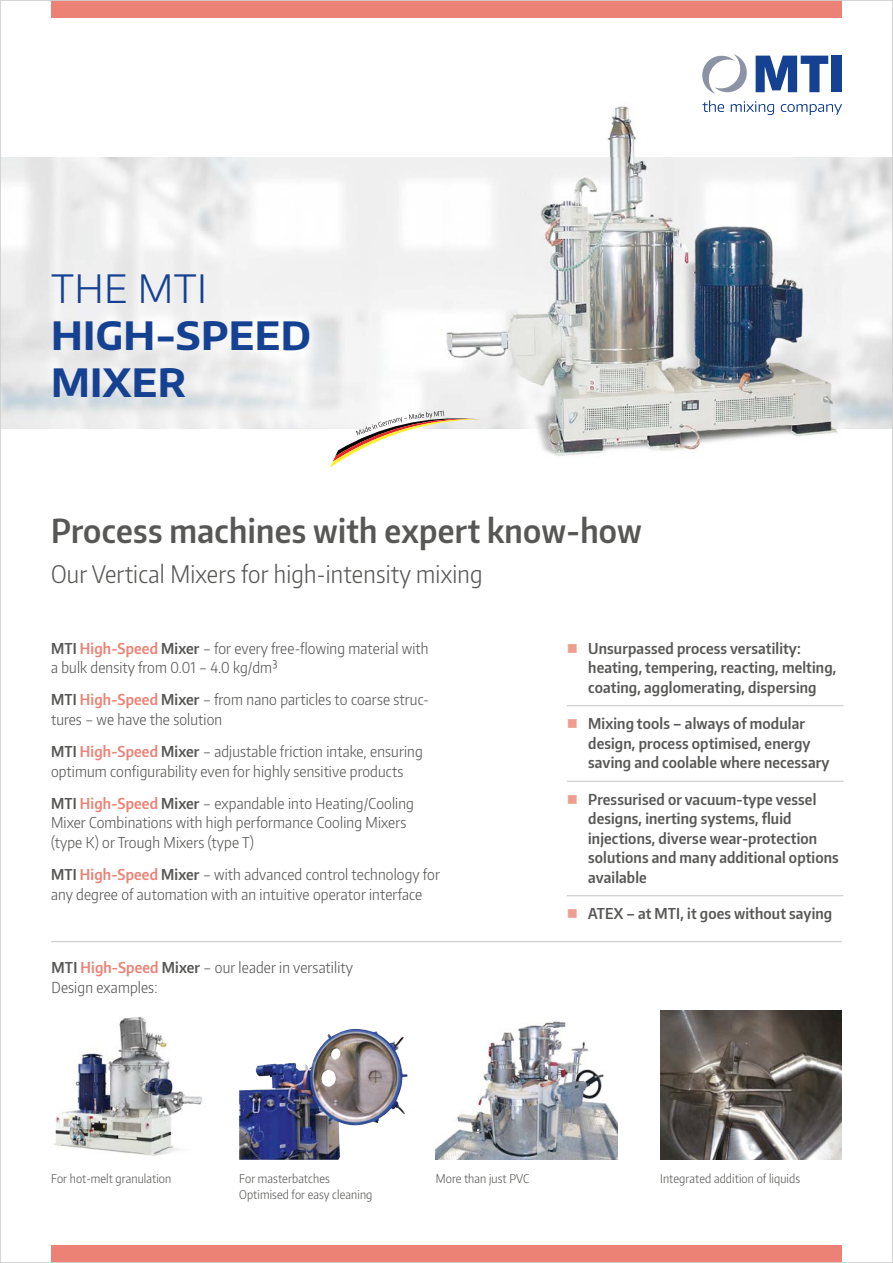
<style>
.page{position:relative;width:893px;height:1263px;background:#fff}
.page>*{position:absolute;margin:0;border:0;box-sizing:border-box;transform-origin:0 0}
.t1{font:700 39px/46.8px "Encode Sans";letter-spacing:.01em;color:#154193}
.t2{font:300 39px "Encode Sans";letter-spacing:.01em;color:#154193}
.t3{font:600 33px "Encode Sans Condensed";letter-spacing:.01em;color:#575756}
.t4{font:300 24.15px "Encode Sans Condensed";letter-spacing:.01em;color:#575756}
.t5{font:300 15px/19.5px "Encode Sans Condensed";letter-spacing:.01em;color:#575756}
.t6{font:600 15px/19.5px "Encode Sans Condensed";letter-spacing:.01em;color:#575756}
.t7{font:300 12px/16.5px "Encode Sans Condensed";letter-spacing:.01em;color:#575756}
.s1{font-weight:600}
.s2{font-weight:600;color:#eb8275}
</style>
<div class="page">
<svg style="left:756px;top:56px;width:72px;height:36px"></svg>
<div style="left:832px;top:56px;width:10px;height:36px;background:#154193"></div>
<svg style="left:702px;top:54px;width:45px;height:40px"></svg>
<div style="left:51px;top:0;width:791px;height:17px;background:#eb8275"></div>
<div style="left:51px;top:1246px;width:791px;height:17px;background:#eb8275"></div>
<img style="left:2px;top:157px;width:889px;height:271px">
<img style="left:608px;top:104px;width:173px;height:53px">
<img style="left:487px;top:428px;width:392px;height:28px">
<svg style="left:702px;top:100px;width:22px;height:12px"></svg>
<svg style="left:731px;top:101px;width:43px;height:14px"></svg>
<svg style="left:781px;top:104px;width:61px;height:11px"></svg>
<hr style="left:51px;top:941px;width:791px;height:1px;background:#c6c5c5">
<img style="left:660px;top:1010px;width:182px;height:150px">
<img style="left:436px;top:1021px;width:182px;height:139px">
<img style="left:239px;top:1029px;width:168px;height:131px">
<img style="left:54px;top:1016px;width:149px;height:140px">
<svg style="left:330px;top:411px;width:157px;height:57px"></svg>
<hr style="left:567px;top:705px;width:276px;height:1px;background:#c6c5c5">
<hr style="left:567px;top:781px;width:276px;height:1px;background:#c6c5c5">
<hr style="left:567px;top:895px;width:276px;height:1px;background:#c6c5c5">
<h1 class="t2" style="left:51px;top:263px;width:158px">THE MTI</h1>
<h1 class="t1" style="left:51px;top:310px;width:261px">HIGH-SPEED<br>MIXER</h1>
<h2 class="t3" style="left:51px;top:509px;width:592px">Process machines with expert know-how</h2>
<h3 class="t4" style="left:51px;top:558px;width:433px">Our Vertical Mixers for high-intensity mixing</h3>
<p class="t5" style="left:51px;top:638px;width:379px"><span class="s1">MTI</span> <span class="s2">High-Speed</span> <span class="s1">Mixer</span> – for every free-flowing material with a bulk density from 0.01 – 4.0 kg/dm³</p>
<p class="t5" style="left:51px;top:689px;width:379px"><span class="s1">MTI</span> <span class="s2">High-Speed</span> <span class="s1">Mixer</span> – from nano particles to coarse struc&shy;tures – we have the solution</p>
<p class="t5" style="left:51px;top:741px;width:373px"><span class="s1">MTI</span> <span class="s2">High-Speed</span> <span class="s1">Mixer</span> – adjustable friction intake, ensuring optimum configurability even for highly sensitive products</p>
<p class="t5" style="left:51px;top:793px;width:364px"><span class="s1">MTI</span> <span class="s2">High-Speed</span> <span class="s1">Mixer</span> – expandable into Heating/Cooling<br>Mixer Combinations with high performance Cooling Mixers (type K) or Trough Mixers (type T)</p>
<p class="t5" style="left:51px;top:864px;width:390px"><span class="s1">MTI</span> <span class="s2">High-Speed</span> <span class="s1">Mixer</span> – with advanced control technology for any degree of automation with an intuitive operator interface</p>
<p class="t5" style="left:52px;top:957px;width:303px"><span class="s1">MTI</span> <span class="s2">High-Speed</span> <span class="s1">Mixer</span> – our leader in versatility<br>Design examples:</p>
<p class="t6" style="left:588px;top:638px;width:250px">Unsurpassed process versatility: heating, tempering, reacting, melting, coating, agglomerating, dispersing</p>
<p class="t6" style="left:588px;top:713px;width:243px">Mixing tools – always of modular design, process optimised, energy saving and coolable where necessary</p>
<p class="t6" style="left:588px;top:789px;width:252px">Pressurised or vacuum-type vessel designs, inerting systems, fluid injections, diverse wear-protection solutions and many additional options available</p>
<p class="t6" style="left:588px;top:903px;width:246px">ATEX – at MTI, it goes without saying</p>
<p class="t7" style="left:51px;top:1170px;width:122px">For hot-melt granulation</p>
<p class="t7" style="left:239px;top:1170px;width:135px">For masterbatches<br>Optimised for easy cleaning</p>
<p class="t7" style="left:436px;top:1170px;width:95px">More than just PVC</p>
<p class="t7" style="left:660px;top:1170px;width:141px">Integrated addition of liquids</p>
</div>
